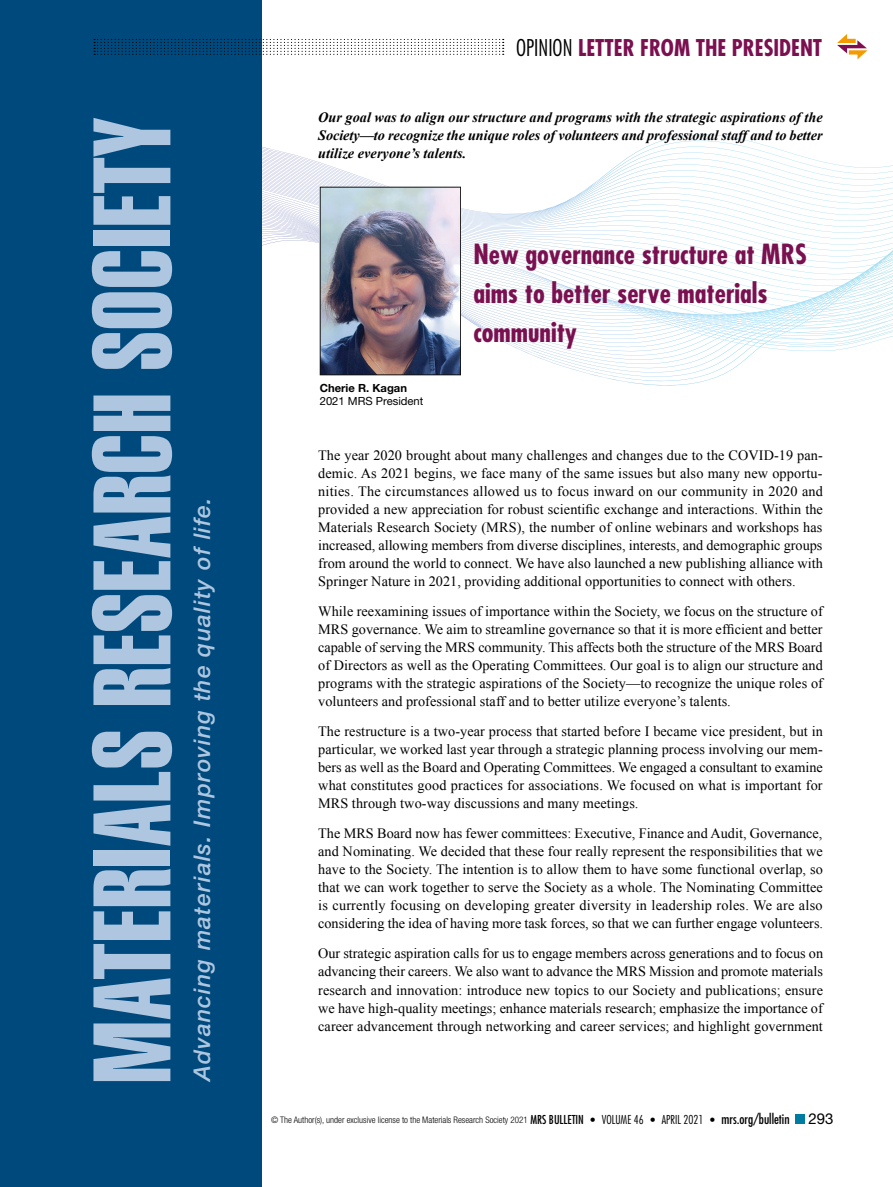
<style>
.page{position:relative;width:893px;height:1187px;background:#fff}
.page>*{position:absolute;margin:0;border:0;box-sizing:border-box;transform-origin:0 0}
.t1{font:106.8px "Swiss 911 BT Extra Compressed";letter-spacing:.01em;color:#aec6df}
.t2{font:700 condensed 27px/39px "Futura";color:#7a104f}
.t3{font:italic 500 23.1px "Helvetica Neue LT Std";letter-spacing:.04em;color:#aec6df}
.t4{font:700 condensed 22.5px "Futura";color:#7a104f}
.t5{font:15px "Helvetica Neue LT Std";color:#000}
.t6{font:14.25px/18px "Times New Roman PSMT2";letter-spacing:.005em;color:#000}
.t7{font:14.25px/18px "Times New Roman";letter-spacing:.005em;color:#000}
.t8{font:italic 700 14.25px/18px "Times New Roman";letter-spacing:-.005em;color:#000;text-align:justify}
.t9{font:300 condensed 12px "Futura";color:#000}
.t10{font:11.25px "Helvetica Neue LT Std";color:#000}
.t11{font:700 11.25px "Helvetica Neue LT Std";color:#000}
.t12{font:300 condensed 9px "Helvetica Neue LT Std";color:#000}
.s1{font-weight:300;color:#000}
.s2{font-weight:500}
.s3{font-family:"Helvetica Neue LT Std";font-weight:400;font-stretch:normal}
.s4{font-weight:500;font-size:13.5px}
</style>
<div class="page">
<div style="left:795px;top:1114px;width:9px;height:9px;background:#007ca3"></div>
<svg style="left:319px;top:352px;width:435px;height:22px"></svg>
<svg style="left:319px;top:302px;width:573px;height:33px"></svg>
<svg style="left:319px;top:292px;width:466px;height:10px"></svg>
<svg style="left:262px;top:134px;width:523px;height:158px"></svg>
<svg style="left:785px;top:151px;width:108px;height:181px"></svg>
<div style="left:0;top:0;width:262px;height:1186px;background:#00497d"></div>
<img style="left:322px;top:189px;width:137px;height:184px">
<div style="left:320px;top:187px;width:141px;height:188px;border:1px solid #111212"></div>
<svg style="left:94px;top:39px;width:410px;height:16px"></svg>
<svg style="left:837px;top:34px;width:30px;height:25px"></svg>
<h1 class="t1" style="left:72px;top:1083px;width:967px;rotate:-90deg">MATERIALS RESEARCH SOCIETY</h1>
<h3 class="t3" style="left:188px;top:1080px;width:585px;rotate:-90deg">Advancing materials. Improving the quality of life.</h3>
<h3 class="t4" style="left:516px;top:34px;width:308px"><span class="s1">OPINION</span> LETTER FROM THE PRESIDENT</h3>
<p class="t8" style="left:318px;top:107px;width:506px">Our goal was to align our structure and programs with the strategic aspirations of the Society—to recognize the unique roles of volunteers and professional staff and to better utilize everyone’s talents.</p>
<p class="t11" style="left:320px;top:380px;width:89px">Cherie R. Kagan</p>
<p class="t10" style="left:320px;top:394px;width:105px">2021 MRS President</p>
<h2 class="t2" style="left:473px;top:234px;width:335px">New governance structure at MRS aims to better serve materials community</h2>
<p class="t6" style="left:318px;top:446px;width:506px;text-align:justify">The year 2020 brought about many challenges and changes due to the COVID-19 pan&shy;demic. As 2021 begins, we face many of the same issues but also many new opportu&shy;nities. The circumstances allowed us to focus inward on our community in 2020 and</p>
<p class="t7" style="left:318px;top:500px;width:506px">provided a new appreciation for robust scientific exchange and interactions. Within the</p>
<p class="t6" style="left:318px;top:518px;width:506px">Materials Research Society (MRS), the number of online webinars and workshops has increased, allowing members from diverse disciplines, interests, and demographic groups</p>
<p class="t7" style="left:318px;top:554px;width:506px">from around the world to connect. We have also launched a new publishing alliance with</p>
<p class="t6" style="left:318px;top:572px;width:479px">Springer Nature in 2021, providing additional opportunities to connect with others.</p>
<p class="t7" style="left:318px;top:602px;width:506px">While reexamining issues of importance within the Society, we focus on the structure of<br>MRS governance. We aim to streamline governance so that it is more efficient and better</p>
<p class="t6" style="left:318px;top:638px;width:506px;text-align:justify">capable of serving the MRS community. This affects both the structure of the MRS Board of Directors as well as the Operating Committees. Our goal is to align our structure and programs with the strategic aspirations of the Society—to recognize the unique roles of volunteers and professional staff and to better utilize everyone’s talents.</p>
<p class="t6" style="left:318px;top:722px;width:506px">The restructure is a two-year process that started before I became vice president, but in particular, we worked last year through a strategic planning process involving our mem-</p>
<p class="t7" style="left:318px;top:758px;width:506px">bers as well as the Board and Operating Committees. We engaged a consultant to examine what constitutes good practices for associations. We focused on what is important for</p>
<p class="t6" style="left:318px;top:794px;width:322px">MRS through two-way discussions and many meetings.</p>
<p class="t7" style="left:318px;top:824px;width:506px">The MRS Board now has fewer committees: Executive, Finance and Audit, Governance, and Nominating. We decided that these four really represent the responsibilities that we</p>
<p class="t6" style="left:318px;top:860px;width:506px">have to the Society. The intention is to allow them to have some functional overlap, so that we can work together to serve the Society as a whole. The Nominating Committee</p>
<p class="t7" style="left:318px;top:896px;width:506px">is currently focusing on developing greater diversity in leadership roles. We are also</p>
<p class="t6" style="left:318px;top:908px;width:506px;line-height:30px">considering the idea of having more task forces, so that we can further engage volunteers.<br>Our strategic aspiration calls for us to engage members across generations and to focus on</p>
<p class="t7" style="left:318px;top:962px;width:506px">advancing their careers. We also want to advance the MRS Mission and promote materials</p>
<p class="t6" style="left:318px;top:980px;width:506px;text-align:justify">research and innovation: introduce new topics to our Society and publications; ensure we have high-quality meetings; enhance materials research; emphasize the importance of career advancement through networking and career services; and highlight government</p>
<p class="t9" style="left:531px;top:1111px;width:261px"><span class="s2">MRS BULLETIN</span> <span class="s3">•</span> VOLUME 46 <span class="s3">•</span> APRIL 2021 <span class="s3">•</span> <span class="s4">mrs.org/bulletin</span></p>
<p class="t5" style="left:808px;top:1109px;width:27px">293</p>
<p class="t12" style="left:271px;top:1114px;width:258px">© The Author(s), under exclusive license to the Materials Research Society 2021</p>
</div>
